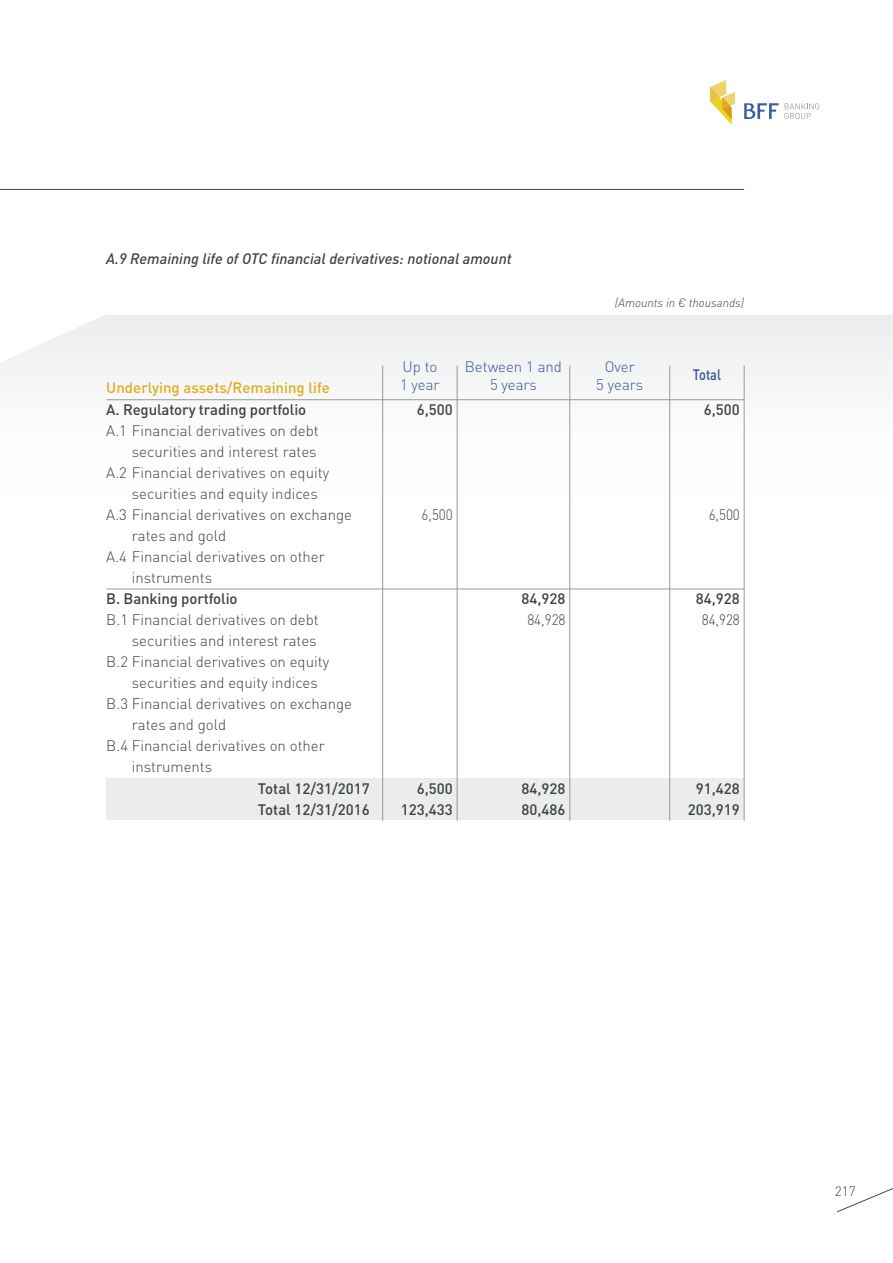
<style>
.page{position:relative;width:893px;height:1263px;background:#fff}
.page>*{position:absolute;margin:0;border:0;box-sizing:border-box;transform-origin:0 0}
.t1{font:300 15px "DINOT";color:#3d4246}
.t2{font:500 15px/21px "DINOT";color:#3d4246}
.t3{font:italic 500 15px "DINOT";color:#3d4246}
.t4{font:300 15px/18px "DINOT";color:#385395;text-align:center}
.t5{font:500 15px "DINOT";color:#e0ad20}
.t6{font:300 15px "DINOT";color:#3d4246;scale:.9 1}
.t7{font:500 15px "DINOT";color:#385395;scale:.85 1}
.t8{font:300 13.5px "DINOT";color:#3d4246}
.t9{font:italic 300 12px "DINOT";color:#3d4246}
</style>
<div class="page">
<svg style="left:0;top:315px;width:893px;height:185px"></svg>
<svg style="left:710px;top:80px;width:25px;height:45px"></svg>
<svg style="left:744px;top:103px;width:34px;height:16px"></svg>
<svg style="left:784px;top:103px;width:35px;height:16px"></svg>
<hr style="left:0;top:189px;width:744px;height:1px;background:#484848">
<svg style="left:837px;top:1188px;width:56px;height:24px"></svg>
<div style="left:106px;top:778px;width:638px;height:42px;background:#ebecec"></div>
<hr style="left:106px;top:399px;width:638px;height:1px;background:#989898">
<hr style="left:382px;top:366px;width:1px;height:455px;background:#989898">
<hr style="left:457px;top:366px;width:1px;height:455px;background:#989898">
<hr style="left:570px;top:366px;width:1px;height:455px;background:#989898">
<hr style="left:669px;top:366px;width:1px;height:455px;background:#989898">
<hr style="left:744px;top:366px;width:1px;height:455px;background:#989898">
<hr style="left:106px;top:589px;width:638px;height:1px;background:#989898">
<p class="t3" style="left:106px;top:248px;width:407px">A.9 Remaining life of OTC financial derivatives: notional amount</p>
<p class="t9" style="left:615px;top:294px;width:131px">(Amounts in € thousands)</p>
<p class="t5" style="left:106px;top:378px;width:225px">Underlying assets/Remaining life</p>
<p class="t2" style="left:106px;top:399px;width:201px">A. Regulatory trading portfolio</p>
<p class="t1" style="left:106px;top:421px;width:214px">A.1 Financial derivatives on debt</p>
<p class="t1" style="left:132px;top:442px;width:186px">securities and interest rates</p>
<p class="t1" style="left:106px;top:463px;width:224px">A.2 Financial derivatives on equity</p>
<p class="t1" style="left:132px;top:484px;width:188px">securities and equity indices</p>
<p class="t1" style="left:106px;top:505px;width:247px">A.3 Financial derivatives on exchange</p>
<p class="t1" style="left:132px;top:526px;width:96px">rates and gold</p>
<p class="t1" style="left:106px;top:547px;width:220px">A.4 Financial derivatives on other</p>
<p class="t1" style="left:132px;top:568px;width:82px">instruments</p>
<p class="t2" style="left:106px;top:588px;width:133px">B. Banking portfolio</p>
<p class="t1" style="left:106px;top:610px;width:214px">B.1 Financial derivatives on debt</p>
<p class="t1" style="left:132px;top:631px;width:186px">securities and interest rates</p>
<p class="t1" style="left:106px;top:652px;width:224px">B.2 Financial derivatives on equity</p>
<p class="t1" style="left:132px;top:673px;width:188px">securities and equity indices</p>
<p class="t1" style="left:106px;top:694px;width:247px">B.3 Financial derivatives on exchange</p>
<p class="t1" style="left:132px;top:715px;width:96px">rates and gold</p>
<p class="t1" style="left:106px;top:736px;width:220px">B.4 Financial derivatives on other</p>
<p class="t1" style="left:132px;top:757px;width:82px">instruments</p>
<p class="t2" style="left:258px;top:777px;width:114px">Total 12/31/2017<br>Total 12/31/2016</p>
<p class="t4" style="left:400px;top:357px;width:41px;text-align:left">Up to<br>1 year</p>
<p class="t4" style="left:465px;top:357px;width:99px">Between 1 and<br>5 years</p>
<p class="t4" style="left:596px;top:357px;width:48px">Over<br>5 years</p>
<p class="t7" style="left:693px;top:364px;width:35px">Total</p>
<p class="t2" style="left:417px;top:399px;width:38px">6,500</p>
<p class="t2" style="left:704px;top:399px;width:38px">6,500</p>
<p class="t6" style="left:422px;top:505px;width:36px">6,500</p>
<p class="t6" style="left:709px;top:505px;width:36px">6,500</p>
<p class="t2" style="left:521px;top:588px;width:46px">84,928</p>
<p class="t6" style="left:527px;top:610px;width:44px">84,928</p>
<p class="t2" style="left:696px;top:588px;width:46px">84,928</p>
<p class="t6" style="left:702px;top:610px;width:44px">84,928</p>
<p class="t2" style="left:401px;top:777px;width:54px;text-align:right">6,500<br>123,433</p>
<p class="t2" style="left:521px;top:777px;width:46px">84,928<br>80,486</p>
<p class="t2" style="left:688px;top:777px;width:54px;text-align:center">91,428<br>203,919</p>
<p class="t8" style="left:835px;top:1182px;width:22px">217</p>
</div>
